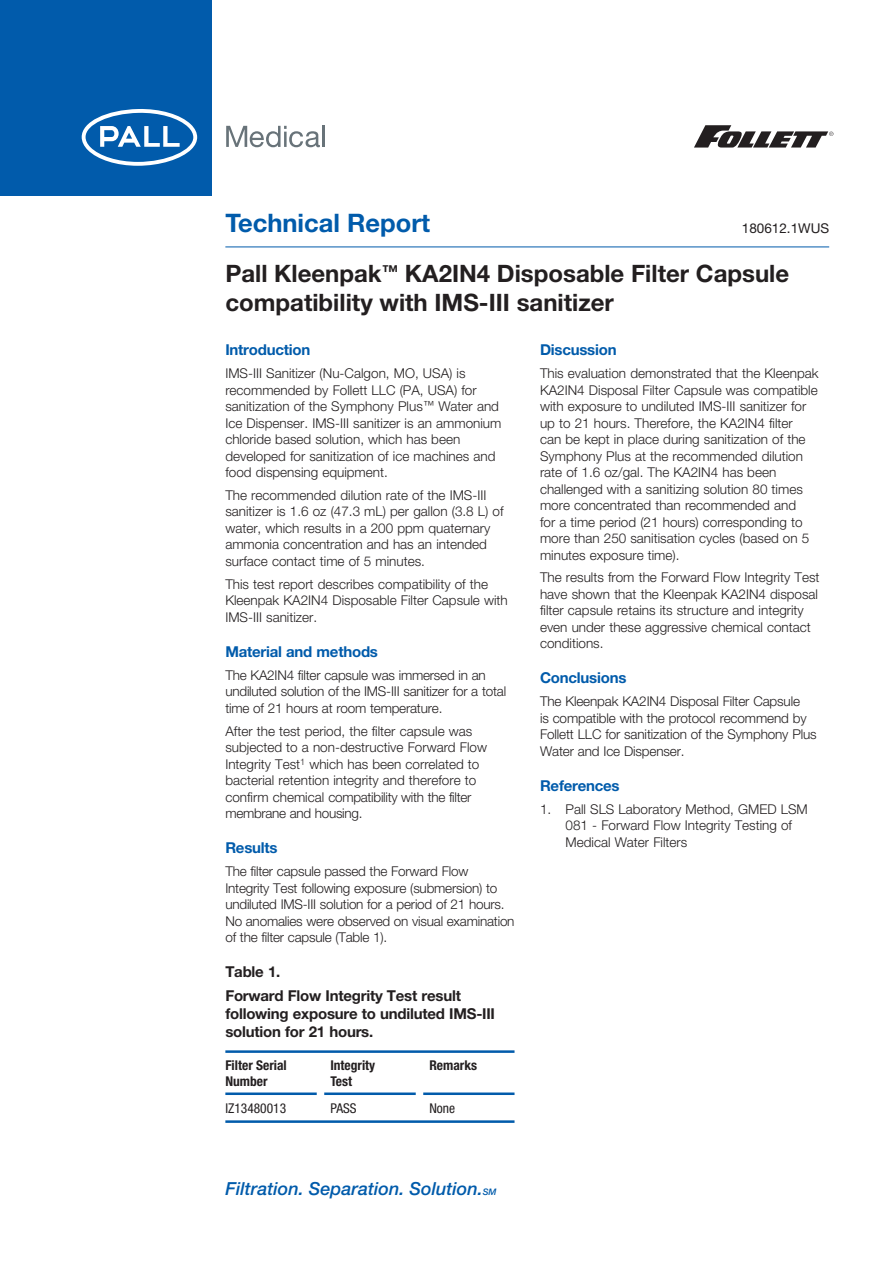
<style>
.page{position:relative;width:893px;height:1263px;background:#fff}
.page>*{position:absolute;margin:0;border:0;box-sizing:border-box;transform-origin:0 0}
.t1{font:700 25.5px "Helvetica Neue LT Std";color:#015bab}
._03_Cover_Title{font:700 24px/28.5px "Helvetica Neue LT Std";color:#231f20}
.t2{font:italic 500 18px "Helvetica Neue LT Std";color:#015bab}
.t3{font:700 15px/18px "Helvetica Neue LT Std";letter-spacing:-.015em;color:#231f20}
.t4{font:700 15px "Helvetica Neue LT Std";letter-spacing:-.015em;color:#015bab}
.t5{font:300 13.5px/16.5px "Helvetica Neue LT Std";color:#231f20}
.t6{font:700 condensed 13.5px/16.2px "Helvetica Neue LT Std";color:#231f20}
.t7{font:condensed 13.5px "Helvetica Neue LT Std";color:#231f20}
._02_USTR_Number{font:13.5px "Helvetica Neue LT Std";color:#231f20}
.s1{font-size:9px}
</style>
<div class="page">
<div style="left:0;top:0;width:212px;height:196px;background:#015bab"></div>
<svg style="left:82px;top:109px;width:115px;height:57px"></svg>
<svg style="left:226px;top:126px;width:94px;height:21px"></svg>
<hr style="left:322px;top:126px;width:3px;height:21px;background:#687379">
<hr style="left:225px;top:247px;width:604px;height:1px;background:#015bab">
<svg style="left:694px;top:125px;width:139px;height:23px"></svg>
<hr style="left:225px;top:1092px;width:289px;height:3px;background:#015bab">
<hr style="left:225px;top:1050px;width:289px;height:3px;background:#015bab">
<hr style="left:225px;top:1120px;width:289px;height:3px;background:#015bab">
<div style="left:317px;top:1066px;width:7px;height:52px;background:#fff"></div>
<div style="left:416px;top:1066px;width:7px;height:54px;background:#fff"></div>
<p class="t1" style="left:225px;top:207px;width:206px">Technical Report</p>
<p class="_03_Cover_Title" style="left:225px;top:259px;width:565px">Pall Kleenpak<sup>™</sup> KA2IN4 Disposable Filter Capsule compatibility with IMS-III sanitizer</p>
<p class="t4" style="left:225px;top:340px;width:87px">Introduction</p>
<p class="t5" style="left:225px;top:365px;width:278px">IMS-III Sanitizer (Nu-Calgon, MO, USA) is recommended by Follett LLC (PA, USA) for sanitization of the Symphony Plus<sup>™</sup> Water and Ice Dispenser. IMS-III sanitizer is an ammonium chloride based solution, which has been developed for sanitization of ice machines and food dispensing equipment.</p>
<p class="t5" style="left:225px;top:487px;width:280px">The recommended dilution rate of the IMS-III sanitizer is 1.6 oz (47.3 mL) per gallon (3.8 L) of water, which results in a 200 ppm quaternary ammonia concentration and has an intended surface contact time of 5 minutes.</p>
<p class="t5" style="left:225px;top:575px;width:284px">This test report describes compatibility of the<br>Kleenpak KA2IN4 Disposable Filter Capsule with<br>IMS-III sanitizer.</p>
<p class="t4" style="left:225px;top:642px;width:154px">Material and methods</p>
<p class="t5" style="left:225px;top:666px;width:282px">The KA2IN4 filter capsule was immersed in an undiluted solution of the IMS-III sanitizer for a total time of 21 hours at room temperature.</p>
<p class="t5" style="left:225px;top:722px;width:263px">After the test period, the filter capsule was subjected to a non-destructive Forward Flow Integrity Test<sup>1</sup> which has been correlated to bacterial retention integrity and therefore to confirm chemical compatibility with the filter membrane and housing.</p>
<p class="t4" style="left:225px;top:838px;width:54px">Results</p>
<p class="t5" style="left:225px;top:863px;width:291px">The filter capsule passed the Forward Flow Integrity Test following exposure (submersion) to undiluted IMS-III solution for a period of 21 hours.<br>No anomalies were observed on visual examination of the filter capsule (Table 1).</p>
<p class="_02_USTR_Number" style="left:742px;top:220px;width:89px">180612.1WUS</p>
<p class="t4" style="left:540px;top:340px;width:78px">Discussion</p>
<p class="t5" style="left:540px;top:365px;width:280px">This evaluation demonstrated that the Kleenpak KA2IN4 Disposal Filter Capsule was compatible with exposure to undiluted IMS-III sanitizer for up to 21 hours. Therefore, the KA2IN4 filter<br>can be kept in place during sanitization of the Symphony Plus at the recommended dilution rate of 1.6 oz/gal. The KA2IN4 has been challenged with a sanitizing solution 80 times more concentrated than recommended and<br>for a time period (21 hours) corresponding to more than 250 sanitisation cycles (based on 5 minutes exposure time).</p>
<p class="t5" style="left:540px;top:569px;width:281px">The results from the Forward Flow Integrity Test have shown that the Kleenpak KA2IN4 disposal filter capsule retains its structure and integrity even under these aggressive chemical contact conditions.</p>
<p class="t4" style="left:540px;top:669px;width:88px">Conclusions</p>
<p class="t5" style="left:540px;top:693px;width:278px">The Kleenpak KA2IN4 Disposal Filter Capsule<br>is compatible with the protocol recommend by Follett LLC for sanitization of the Symphony Plus Water and Ice Dispenser.</p>
<p class="t4" style="left:540px;top:776px;width:81px">References</p>
<p class="t5" style="left:566px;top:800px;width:244px;text-indent:-26px">1. Pall SLS Laboratory Method, GMED LSM<br>081 - Forward Flow Integrity Testing of<br>Medical Water Filters</p>
<p class="t3" style="left:225px;top:962px;width:56px">Table 1.</p>
<p class="t3" style="left:225px;top:987px;width:271px">Forward Flow Integrity Test result following exposure to undiluted IMS-III solution for 21 hours.</p>
<p class="t6" style="left:225px;top:1056px;width:63px">Filter Serial<br>Number</p>
<p class="t7" style="left:225px;top:1100px;width:62px">IZ13480013</p>
<p class="t6" style="left:330px;top:1056px;width:46px">Integrity</p>
<p class="t6" style="left:330px;top:1073px;width:23px">Test</p>
<p class="t7" style="left:330px;top:1100px;width:28px">PASS</p>
<p class="t6" style="left:429px;top:1057px;width:49px">Remarks</p>
<p class="t7" style="left:429px;top:1101px;width:27px">None</p>
<p class="t2" style="left:225px;top:1178px;width:273px">Filtration. Separation. Solution.<span class="s1">SM</span></p>
</div>
